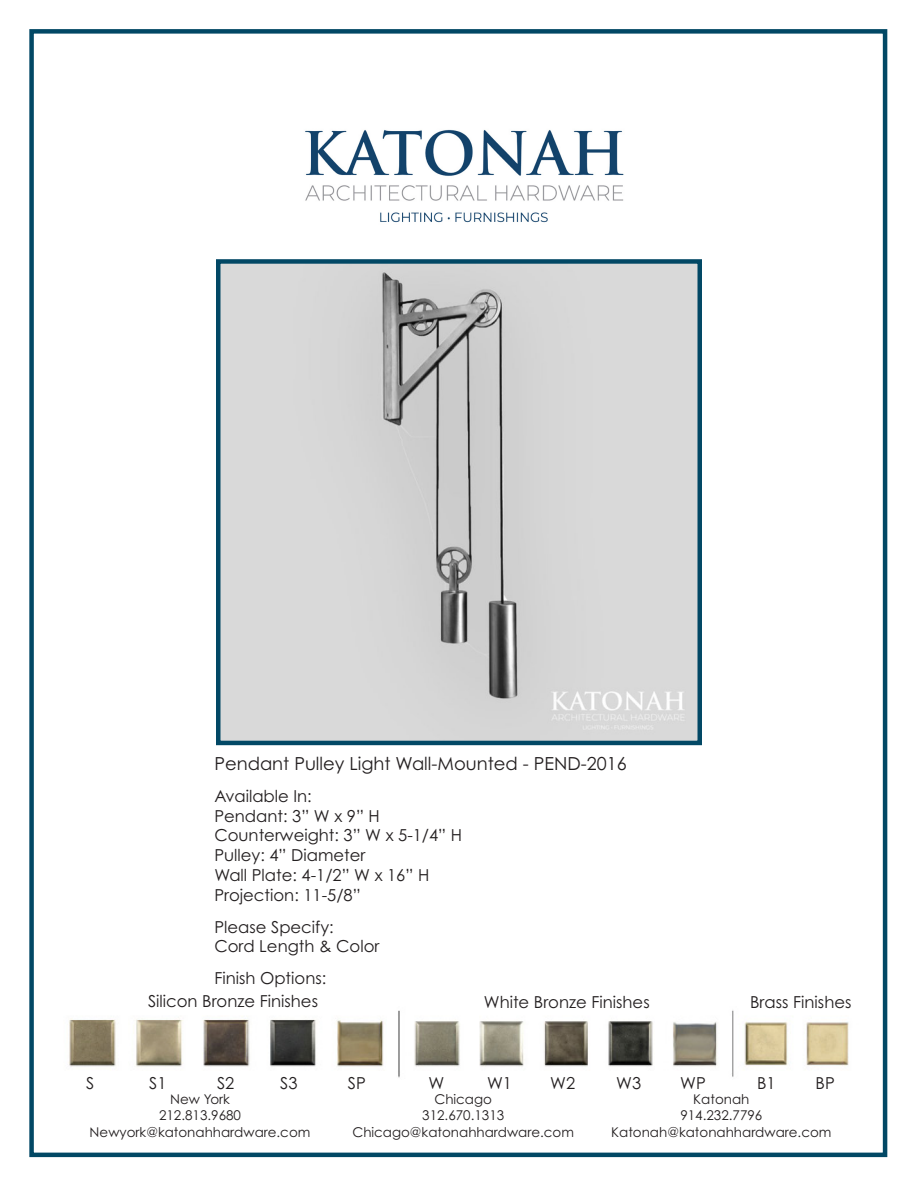
<style>
.page{position:relative;width:918px;height:1188px;background:#fff}
.page>*{position:absolute;margin:0;border:0;box-sizing:border-box;transform-origin:0 0}
.t1{font:18px "Century Gothic Pro";color:#231f20}
.t2{font:16.5px "Century Gothic Pro";color:#231f20}
.t3{font:13.5px "Century Gothic Pro";color:#231f20}
</style>
<div class="page">
<div style="left:29px;top:29px;width:858px;height:1128px;border:4px solid #024865"></div>
<img style="left:221px;top:264px;width:476px;height:476px">
<div style="left:216px;top:259px;width:486px;height:486px;border:4px solid #024865"></div>
<img style="left:305px;top:129px;width:319px;height:94px">
<img style="left:69px;top:1010px;width:780px;height:68px">
<p class="t1" style="left:214px;top:753px;width:414px">Pendant Pulley Light Wall-Mounted - PEND-2016</p>
<p class="t2" style="left:214px;top:786px;width:99px">Available In:</p>
<p class="t2" style="left:214px;top:806px;width:167px">Pendant: 3” W x 9” H</p>
<p class="t2" style="left:214px;top:825px;width:249px">Counterweight: 3” W x 5-1/4” H</p>
<p class="t2" style="left:214px;top:845px;width:153px">Pulley: 4” Diameter</p>
<p class="t2" style="left:214px;top:865px;width:216px">Wall Plate: 4-1/2” W x 16” H</p>
<p class="t2" style="left:214px;top:885px;width:148px">Projection: 11-5/8”</p>
<p class="t2" style="left:214px;top:917px;width:121px">Please Specify:</p>
<p class="t2" style="left:214px;top:936px;width:167px">Cord Length &amp; Color</p>
<p class="t2" style="left:214px;top:968px;width:114px">Finish Options:</p>
<p class="t2" style="left:148px;top:991px;width:172px">Silicon Bronze Finishes</p>
<p class="t2" style="left:484px;top:992px;width:167px">White Bronze Finishes</p>
<p class="t2" style="left:750px;top:992px;width:103px">Brass Finishes</p>
<p class="t2" style="left:86px;top:1073px;width:10px">S</p>
<p class="t2" style="left:149px;top:1073px;width:19px">S1</p>
<p class="t2" style="left:217px;top:1073px;width:19px">S2</p>
<p class="t2" style="left:280px;top:1073px;width:19px">S3</p>
<p class="t2" style="left:348px;top:1073px;width:19px">SP</p>
<p class="t2" style="left:428px;top:1073px;width:17px">W</p>
<p class="t2" style="left:487px;top:1073px;width:26px">W1</p>
<p class="t2" style="left:550px;top:1073px;width:26px">W2</p>
<p class="t2" style="left:616px;top:1073px;width:26px">W3</p>
<p class="t2" style="left:680px;top:1073px;width:27px">WP</p>
<p class="t2" style="left:757px;top:1073px;width:20px">B1</p>
<p class="t2" style="left:816px;top:1073px;width:21px">BP</p>
<p class="t3" style="left:170px;top:1091px;width:61px">New York</p>
<p class="t3" style="left:159px;top:1107px;width:83px">212.813.9680</p>
<p class="t3" style="left:90px;top:1123px;width:222px">Newyork@katonahhardware.com</p>
<p class="t3" style="left:434px;top:1091px;width:59px">Chicago</p>
<p class="t3" style="left:422px;top:1107px;width:83px">312.670.1313</p>
<p class="t3" style="left:352px;top:1123px;width:223px">Chicago@katonahhardware.com</p>
<p class="t3" style="left:693px;top:1091px;width:58px">Katonah</p>
<p class="t3" style="left:680px;top:1107px;width:83px">914.232.7796</p>
<p class="t3" style="left:611px;top:1123px;width:222px">Katonah@katonahhardware.com</p>
</div>
